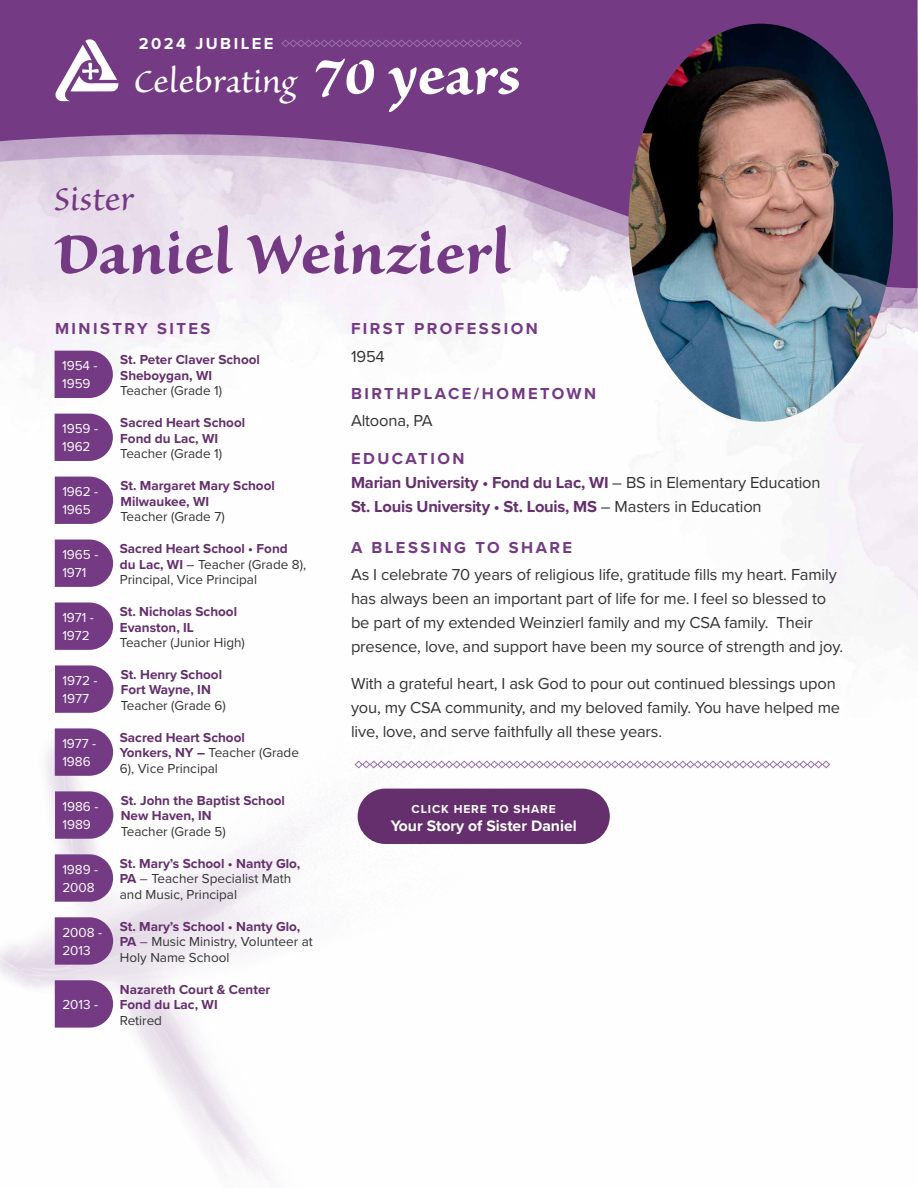
<style>
.page{position:relative;width:918px;height:1188px;background:#fff}
.page>*{position:absolute;margin:0;border:0;box-sizing:border-box;transform-origin:0 0}
.t1{font:700 72px "Sanvito Pro";color:#743a84}
.t2{font:41.85px "Sanvito Pro";color:#743a84}
.t3{font:40.5px "Sanvito Pro";color:#fff}
.t4{font:16.5px/24px "Proxima Nova";letter-spacing:-.01em;color:#333}
.t5{font:700 16.5px/24px "Proxima Nova";letter-spacing:-.015em;color:#642f6c}
.t6{font:700 16.5px "Proxima Nova";letter-spacing:.15em;color:#743a84}
.t7{font:700 16.5px "Proxima Nova";letter-spacing:.15em;color:#fff}
.t8{font:700 15.75px "Proxima Nova";color:#fff}
.t9{font:13.5px/15.8px "Proxima Nova";color:#333}
.t10{font:700 13.5px/15.8px "Proxima Nova";color:#642f6c}
.t11{font:13.5px/18px "Proxima Nova";color:#fff}
.t12{font:700 12px "Proxima Nova";letter-spacing:.075em;color:#fff}
.s1{font-weight:700;font-size:66.75px}
.s2{font-weight:700;color:#642f6c}
.s3{color:#642f6c}
.s4{color:#743a84}
.s5{font-weight:400;color:#333}
</style>
<div class="page">
<img style="left:0;top:309px;width:918px;height:535px">
<img style="left:0;top:637px;width:529px;height:544px">
<svg style="left:0;top:288px;width:918px;height:21px;fill:#f5f0f8"></svg>
<svg style="left:0;top:0;width:918px;height:288px;background:#a782b1"></svg>
<svg style="left:281px;top:39px;width:241px;height:9px;background:#7d488c"></svg>
<svg style="left:54px;top:39px;width:65px;height:62px"></svg>
<svg style="left:55px;top:665px;width:58px;height:48px;background:#814c8f"></svg>
<svg style="left:55px;top:791px;width:58px;height:48px;background:#814c8f"></svg>
<svg style="left:55px;top:351px;width:58px;height:47px;background:#7f4a8e"></svg>
<svg style="left:55px;top:414px;width:58px;height:47px;background:#804b8e"></svg>
<svg style="left:55px;top:477px;width:58px;height:47px;background:#7f4a8e"></svg>
<svg style="left:55px;top:540px;width:58px;height:47px;background:#7f4a8e"></svg>
<svg style="left:55px;top:854px;width:58px;height:48px;background:#814c8f"></svg>
<svg style="left:55px;top:603px;width:58px;height:47px;background:#7f4a8e"></svg>
<svg style="left:55px;top:917px;width:58px;height:48px;background:#7f4a8e"></svg>
<svg style="left:55px;top:980px;width:58px;height:48px;background:#814c8f"></svg>
<svg style="left:55px;top:728px;width:58px;height:48px;background:#814d8f"></svg>
<div style="left:358px;top:789px;width:252px;height:55px;background:#642f6c;border-radius:28px"></div>
<svg style="left:354px;top:760px;width:477px;height:9px"></svg>
<img style="left:629px;top:24px;width:264px;height:398px">
<p class="t7" style="left:139px;top:32px;width:136px">2024 JUBILEE</p>
<h3 class="t3" style="left:134px;top:59px;width:388px">Celebrating <span class="s1">70 years</span></h3>
<h2 class="t2" style="left:54px;top:177px;width:82px">Sister</h2>
<h1 class="t1" style="left:54px;top:213px;width:458px">Daniel Weinzierl</h1>
<p class="t6" style="left:55px;top:317px;width:157px">MINISTRY SITES</p>
<p class="t11" style="left:62px;top:356px;width:37px">1954 -<br>1959</p>
<p class="t10" style="left:120px;top:351px;width:141px">St. Peter Claver School<br>Sheboygan, WI</p>
<p class="t9" style="left:120px;top:382px;width:103px">Teacher (Grade 1)</p>
<p class="t11" style="left:62px;top:419px;width:38px">1959 -<br>1962</p>
<p class="t10" style="left:120px;top:414px;width:126px">Sacred Heart School<br>Fond du Lac, WI</p>
<p class="t9" style="left:120px;top:445px;width:103px">Teacher (Grade 1)</p>
<p class="t11" style="left:62px;top:482px;width:38px">1962 -<br>1965</p>
<p class="t10" style="left:120px;top:477px;width:156px">St. Margaret Mary School<br>Milwaukee, WI</p>
<p class="t9" style="left:120px;top:508px;width:106px">Teacher (Grade 7)</p>
<p class="t9" style="left:120px;top:540px;width:188px"><span class="s2">Sacred Heart School • Fond du Lac, WI</span> – Teacher (Grade 8),<br>Principal, Vice Principal</p>
<p class="t11" style="left:62px;top:545px;width:38px">1965 -<br>1971</p>
<p class="t11" style="left:62px;top:608px;width:33px">1971 -<br>1972</p>
<p class="t10" style="left:120px;top:603px;width:119px">St. Nicholas School<br>Evanston, IL</p>
<p class="t9" style="left:120px;top:634px;width:127px">Teacher (Junior High)</p>
<p class="t11" style="left:63px;top:671px;width:36px">1972 -<br>1977</p>
<p class="t10" style="left:121px;top:666px;width:103px">St. Henry School<br>Fort Wayne, IN</p>
<p class="t9" style="left:121px;top:697px;width:107px">Teacher (Grade 6)</p>
<p class="t11" style="left:62px;top:734px;width:35px">1977 -<br>1986</p>
<p class="t9" style="left:120px;top:729px;width:181px"><span class="s2">Sacred Heart School<br>Yonkers, NY –</span> Teacher (Grade<br>6), Vice Principal</p>
<p class="t11" style="left:63px;top:797px;width:37px">1986 -<br>1989</p>
<p class="t10" style="left:121px;top:792px;width:166px">St. John the Baptist School<br>New Haven, IN</p>
<p class="t9" style="left:121px;top:823px;width:107px">Teacher (Grade 5)</p>
<p class="t11" style="left:62px;top:860px;width:37px">1989 -<br>2008</p>
<p class="t11" style="left:62px;top:923px;width:41px">2008 -<br>2013</p>
<p class="t11" style="left:62px;top:995px;width:37px">2013 -</p>
<p class="t9" style="left:120px;top:855px;width:182px"><span class="s2">St. Mary’s School • Nanty Glo,<br>PA</span> <span class="s3">–</span> Teacher Specialist Math and Music, Principal</p>
<p class="t9" style="left:120px;top:918px;width:194px"><span class="s2">St. Mary’s School • Nanty Glo,<br>PA</span> <span class="s3">–</span> Music Ministry, Volunteer at<br>Holy Name School</p>
<p class="t10" style="left:120px;top:981px;width:152px">Nazareth Court &amp; Center<br>Fond du Lac, WI</p>
<p class="t9" style="left:120px;top:1012px;width:44px">Retired</p>
<p class="t6" style="left:351px;top:317px;width:188px">FIRST PROFESSION</p>
<p class="t4" style="left:351px;top:343px;width:35px">1954</p>
<p class="t6" style="left:351px;top:381px;width:247px">BIRTHPLACE/HOMETOWN</p>
<p class="t4" style="left:351px;top:408px;width:83px">Altoona, PA</p>
<p class="t5" style="left:351px;top:446px;width:471px"><span class="s4">EDUCATION<br></span>Marian University • Fond du Lac, WI <span class="s5">– BS in Elementary Education<br></span>St. Louis University • St. Louis, MS <span class="s5">– Masters in Education</span></p>
<p class="t6" style="left:351px;top:535px;width:223px">A BLESSING TO SHARE</p>
<p class="t4" style="left:351px;top:562px;width:494px">As I celebrate 70 years of religious life, gratitude fills my heart. Family has always been an important part of life for me. I feel so blessed to be part of my extended Weinzierl family and my CSA family. Their presence, love, and support have been my source of strength and joy.</p>
<p class="t4" style="left:351px;top:671px;width:491px">With a grateful heart, I ask God to pour out continued blessings upon you, my CSA community, and my beloved family. You have helped me live, love, and serve faithfully all these years.</p>
<p class="t12" style="left:412px;top:800px;width:146px">CLICK HERE TO SHARE</p>
<p class="t8" style="left:391px;top:814px;width:188px">Your Story of Sister Daniel</p>
</div>
